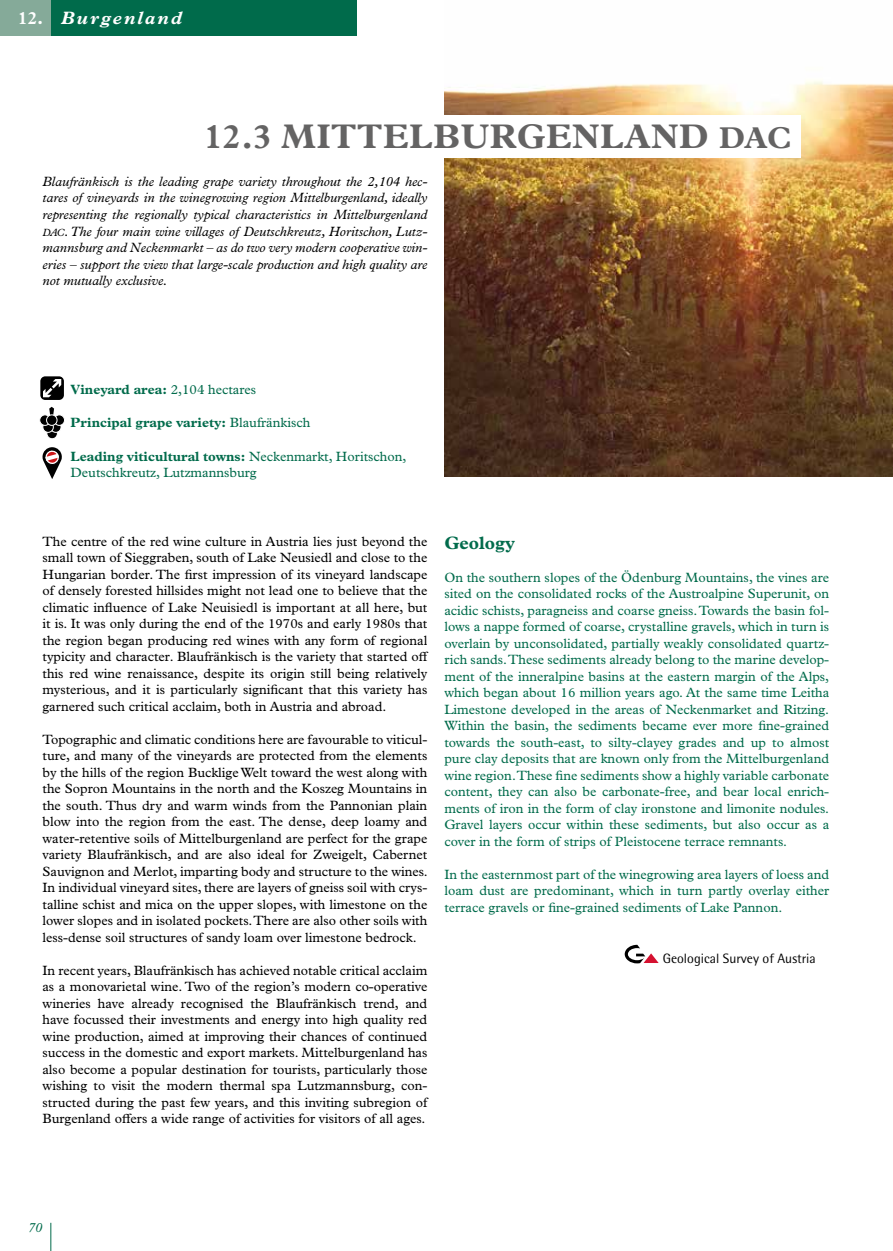
<style>
.page{position:relative;width:893px;height:1251px;background:#fff}
.page>*{position:absolute;margin:0;border:0;box-sizing:border-box;transform-origin:0 0}
.t1{font:700 34.05px "Plantin";letter-spacing:.02em;color:#646363}
.t2{font:italic 700 18px "Plantin MT Pro";letter-spacing:.11em;color:#fff}
.t3{font:700 18px "Plantin MT Pro";color:#006b4b}
.t4{font:13.5px/16.5px "Plantin MT Pro";color:#000;text-align:justify}
.t5{font:13.5px/16.5px "Plantin MT Pro";color:#006b4b;text-align:justify}
.t6{font:italic 13.5px/16.5px "Plantin MT Pro";color:#000;text-align:justify}
.t7{font:700 13.5px "Plantin MT Pro";color:#006b4b}
.t8{font:13.5px "Rotis Semi Sans";color:#000}
.t9{font:italic 13.5px "Plantin MT Pro";color:#006b4b}
.s1{font-style:normal}
.s2{font-size:30px}
.s3{font-size:10.5px}
.s4{font-weight:400}
.s5{font-weight:700}
</style>
<div class="page">
<img style="left:444px;top:81px;width:449px;height:395px">
<svg style="left:43px;top:447px;width:19px;height:32px"></svg>
<svg style="left:49px;top:406px;width:5px;height:8px"></svg>
<div style="left:47px;top:428px;width:10px;height:10px;background:#000;border-radius:50%"></div>
<div style="left:46px;top:427px;width:12px;height:12px;border:1px solid #fff;border-radius:50%"></div>
<svg style="left:51px;top:422px;width:10px;height:10px"></svg>
<div style="left:50px;top:421px;width:12px;height:12px;border:1px solid #fff;border-radius:50%"></div>
<div style="left:43px;top:422px;width:10px;height:10px;background:#000;border-radius:50%"></div>
<div style="left:42px;top:421px;width:12px;height:12px;border:1px solid #fff;border-radius:50%"></div>
<div style="left:54px;top:415px;width:11px;height:10px;background:#000;border-radius:50%"></div>
<div style="left:54px;top:414px;width:11px;height:12px;border:1px solid #fff;border-radius:50%"></div>
<div style="left:40px;top:415px;width:10px;height:10px;background:#000;border-radius:50%"></div>
<div style="left:39px;top:414px;width:12px;height:12px;border:1px solid #fff;border-radius:50%"></div>
<div style="left:47px;top:415px;width:10px;height:10px;background:#000;border-radius:50%"></div>
<div style="left:46px;top:414px;width:12px;height:12px;border:1px solid #fff;border-radius:50%"></div>
<div style="left:40px;top:376px;width:24px;height:24px;background:#000;border-radius:5px"></div>
<svg style="left:43px;top:379px;width:18px;height:18px"></svg>
<svg style="left:51px;top:1222px;width:1px;height:28px"></svg>
<svg style="left:625px;top:944px;width:34px;height:19px"></svg>
<div style="left:196px;top:115px;width:605px;height:42px;background:#fff"></div>
<div style="left:0;top:0;width:52px;height:36px;background:#85aa99"></div>
<div style="left:52px;top:0;width:305px;height:36px;background:#006b4b"></div>
<h2 class="t2" style="left:18px;top:7px;width:165px"><span class="s1">12.</span> Burgenland</h2>
<h1 class="t1" style="left:204px;top:117px;width:588px">12.3 MITTELBURGENLAND <span class="s2">DAC</span></h1>
<p class="t6" style="left:43px;top:173px;width:386px">Blaufränkisch is the leading grape variety throughout the 2,104 hec&shy;tares of vineyards in the winegrowing region Mittelburgenland, ideally representing the regionally typical characteristics in Mittelburgenland <span class="s3">DAC</span>. The four main wine villages of Deutschkreutz, Horitschon, Lutz&shy;mannsburg and Neckenmarkt – as do two very modern cooperative win&shy;eries – support the view that large-scale production and high quality are not mutually exclusive.</p>
<p class="t7" style="left:71px;top:382px;width:187px">Vineyard area: <span class="s4">2,104 hectares</span></p>
<p class="t7" style="left:71px;top:415px;width:241px">Principal grape variety: <span class="s4">Blaufränkisch</span></p>
<p class="t5" style="left:71px;top:447px;width:337px"><span class="s5">Leading viticultural towns:</span> Neckenmarkt, Horitschon,<br>Deutschkreutz, Lutzmannsburg</p>
<p class="t4" style="left:43px;top:532px;width:387px">The centre of the red wine culture in Austria lies just beyond the small town of Sieggraben, south of Lake Neusiedl and close to the Hungarian border. The first impression of its vineyard landscape of densely forested hillsides might not lead one to believe that the climatic influence of Lake Neuisiedl is important at all here, but it is. It was only during the end of the 1970s and early 1980s that the region began producing red wines with any form of regional typicity and character. Blaufränkisch is the variety that started off this red wine renaissance, despite its origin still being relatively mysterious, and it is particularly significant that this variety has garnered such critical acclaim, both in Austria and abroad.</p>
<p class="t4" style="left:43px;top:730px;width:387px">Topographic and climatic conditions here are favourable to viticul&shy;ture, and many of the vineyards are protected from the elements by the hills of the region Bucklige Welt toward the west along with the Sopron Mountains in the north and the Koszeg Mountains in the south. Thus dry and warm winds from the Pannonian plain blow into the region from the east. The dense, deep loamy and water-retentive soils of Mittelburgenland are perfect for the grape variety Blaufränkisch, and are also ideal for Zweigelt, Cabernet Sauvignon and Merlot, imparting body and structure to the wines.<br>In individual vineyard sites, there are layers of gneiss soil with crys&shy;talline schist and mica on the upper slopes, with limestone on the lower slopes and in isolated pockets. There are also other soils with less-dense soil structures of sandy loam over limestone bedrock.</p>
<p class="t4" style="left:43px;top:961px;width:386px">In recent years, Blaufränkisch has achieved notable critical acclaim as a monovarietal wine. Two of the region’s modern co-operative wineries have already recognised the Blaufränkisch trend, and have focussed their investments and energy into high quality red wine production, aimed at improving their chances of continued success in the domestic and export markets. Mittelburgenland has also become a popular destination for tourists, particularly those wishing to visit the modern thermal spa Lutzmannsburg, con&shy;structed during the past few years, and this inviting subregion of Burgenland offers a wide range of activities for visitors of all ages.</p>
<h2 class="t3" style="left:444px;top:531px;width:72px">Geology</h2>
<p class="t5" style="left:444px;top:569px;width:386px">On the southern slopes of the Ödenburg Mountains, the vines are sited on the consolidated rocks of the Austroalpine Superunit, on acidic schists, paragneiss and coarse gneiss. Towards the basin fol&shy;lows a nappe formed of coarse, crystalline gravels, which in turn is overlain by unconsolidated, partially weakly consolidated quartz&shy;rich sands. These sediments already belong to the marine develop&shy;ment of the inneralpine basins at the eastern margin of the Alps, which began about 16 million years ago. At the same time Leitha Limestone developed in the areas of Neckenmarket and Ritzing.<br>Within the basin, the sediments became ever more fine-grained towards the south-east, to silty-clayey grades and up to almost pure clay deposits that are known only from the Mittelburgenland wine region. These fine sediments show a highly variable carbonate content, they can also be carbonate-free, and bear local enrich&shy;ments of iron in the form of clay ironstone and limonite nodules.<br>Gravel layers occur within these sediments, but also occur as a cover in the form of strips of Pleistocene terrace remnants.</p>
<p class="t5" style="left:444px;top:866px;width:386px">In the easternmost part of the winegrowing area layers of loess and loam dust are predominant, which in turn partly overlay either terrace gravels or fine-grained sediments of Lake Pannon.</p>
<p class="t8" style="left:663px;top:950px;width:154px">Geological Survey of Austria</p>
<p class="t9" style="left:28px;top:1219px;width:16px">70</p>
</div>
